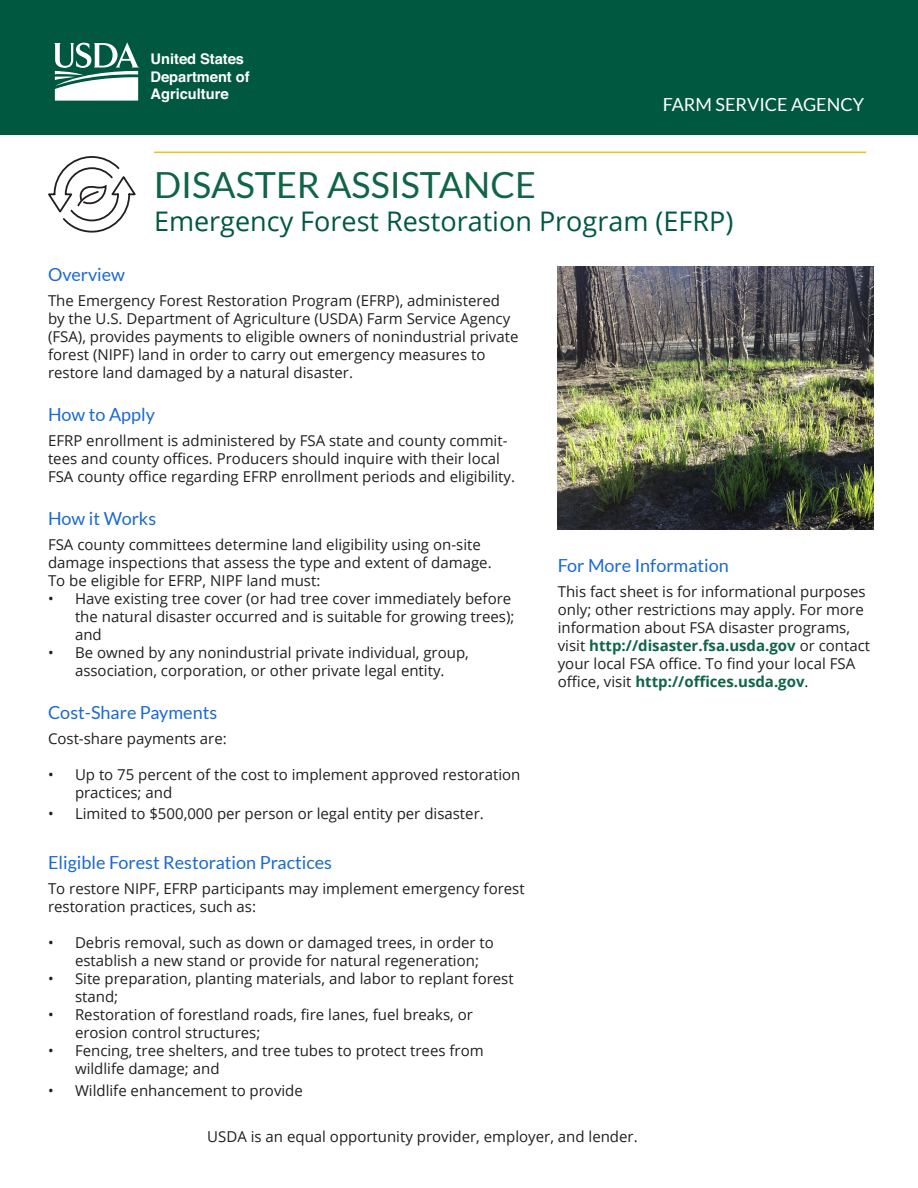
<style>
.page{position:relative;width:918px;height:1188px;background:#fff}
.page>*{position:absolute;margin:0;border:0;box-sizing:border-box;transform-origin:0 0}
.Subheader_1{font:36px "Lato";color:#0f6546}
.Body_Style{font:27px "Open Sans";color:#005840}
.Subheader_1-2{font:18px "Lato";color:#1a6ad3}
.Subheader_1-3{font:18px "Lato";color:#fff}
.Body_Style-2{font:15px/18px "Open Sans";color:#231f20}
.t1{font:700 14.7px/17.5px "Helvetica";color:#fff}
.s1{font-weight:700;color:#0f6546}
</style>
<div class="page">
<div style="left:0;top:0;width:918px;height:135px;background:#005840"></div>
<svg style="left:54px;top:42px;width:85px;height:59px"></svg>
<img style="left:558px;top:267px;width:315px;height:263px">
<svg style="left:48px;top:156px;width:88px;height:76px"></svg>
<hr style="left:154px;top:152px;width:712px;height:1px;background:#f6be16">
<p class="t1" style="left:151px;top:50px;width:101px">United States<br>Department of<br>Agriculture</p>
<p class="Subheader_1" style="left:154px;top:165px;width:383px">DISASTER ASSISTANCE</p>
<p class="Subheader_1-3" style="left:663px;top:95px;width:203px">FARM SERVICE AGENCY</p>
<p class="Body_Style" style="left:154px;top:202px;width:581px">Emergency Forest Restoration Program (EFRP)</p>
<p class="Subheader_1-2" style="left:48px;top:265px;width:79px">Overview</p>
<p class="Body_Style-2" style="left:48px;top:291px;width:472px">The Emergency Forest Restoration Program (EFRP), administered by the U.S. Department of Agriculture (USDA) Farm Service Agency (FSA), provides payments to eligible owners of nonindustrial private forest (NIPF) land in order to carry out emergency measures to restore land damaged by a natural disaster.</p>
<p class="Subheader_1-2" style="left:48px;top:405px;width:109px">How to Apply</p>
<p class="Body_Style-2" style="left:48px;top:431px;width:469px">EFRP enrollment is administered by FSA state and county commit&shy;tees and county offices. Producers should inquire with their local<br>FSA county office regarding EFRP enrollment periods and eligibility.</p>
<p class="Subheader_1-2" style="left:48px;top:508px;width:110px">How it Works</p>
<p class="Body_Style-2" style="left:48px;top:535px;width:445px">FSA county committees determine land eligibility using on-site damage inspections that assess the type and extent of damage.<br>To be eligible for EFRP, NIPF land must:</p>
<p class="Body_Style-2" style="left:75px;top:589px;width:441px;text-indent:-27px">• Have existing tree cover (or had tree cover immediately before the natural disaster occurred and is suitable for growing trees); and</p>
<p class="Body_Style-2" style="left:48px;top:643px;width:422px;text-align:center">• Be owned by any nonindustrial private individual, group, association, corporation, or other private legal entity.</p>
<p class="Subheader_1-2" style="left:48px;top:702px;width:171px">Cost-Share Payments</p>
<p class="Body_Style-2" style="left:48px;top:729px;width:180px">Cost-share payments are:</p>
<p class="Body_Style-2" style="left:75px;top:765px;width:447px;text-indent:-27px">• Up to 75 percent of the cost to implement approved restoration practices; and</p>
<p class="Body_Style-2" style="left:48px;top:804px;width:437px">• Limited to $500,000 per person or legal entity per disaster.</p>
<p class="Subheader_1-2" style="left:48px;top:853px;width:286px">Eligible Forest Restoration Practices</p>
<p class="Body_Style-2" style="left:48px;top:879px;width:478px">To restore NIPF, EFRP participants may implement emergency forest restoration practices, such as:</p>
<p class="Body_Style-2" style="left:75px;top:933px;width:421px;text-indent:-27px">• Debris removal, such as down or damaged trees, in order to establish a new stand or provide for natural regeneration;</p>
<p class="Body_Style-2" style="left:75px;top:969px;width:440px;text-indent:-27px">• Site preparation, planting materials, and labor to replant forest stand;</p>
<p class="Body_Style-2" style="left:75px;top:1005px;width:400px;text-indent:-27px">• Restoration of forestland roads, fire lanes, fuel breaks, or erosion control structures;</p>
<p class="Body_Style-2" style="left:75px;top:1041px;width:410px;text-indent:-27px">• Fencing, tree shelters, and tree tubes to protect trees from wildlife damage; and</p>
<p class="Body_Style-2" style="left:48px;top:1081px;width:256px">• Wildlife enhancement to provide</p>
<p class="Subheader_1-2" style="left:558px;top:556px;width:173px">For More Information</p>
<p class="Body_Style-2" style="left:558px;top:582px;width:314px">This fact sheet is for informational purposes only; other restrictions may apply. For more information about FSA disaster programs, visit <span class="s1">http://disaster.fsa.usda.gov</span> or contact your local FSA office. To find your local FSA office, visit <span class="s1">http://offices.usda.gov</span>.</p>
<p class="Body_Style-2" style="left:207px;top:1127px;width:432px">USDA is an equal opportunity provider, employer, and lender.</p>
</div>
